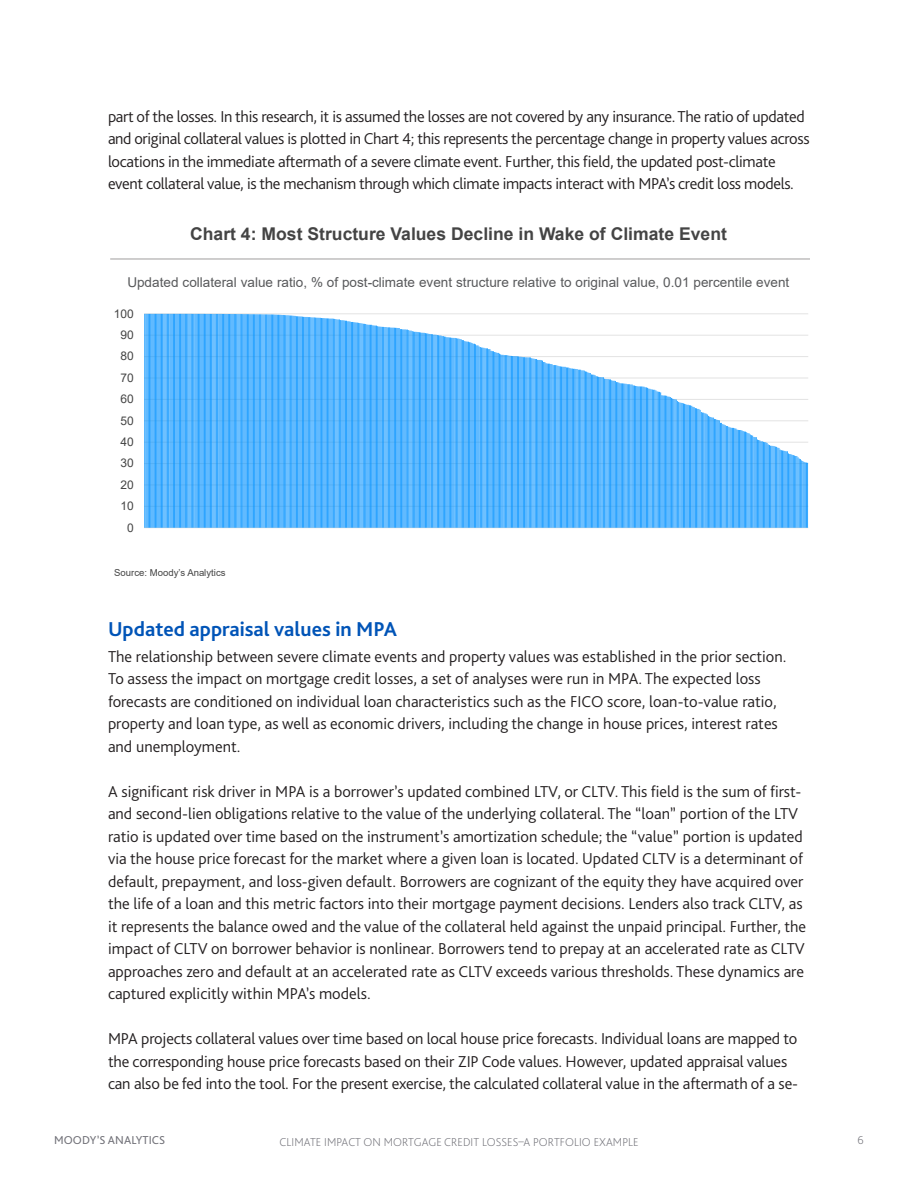
<style>
.page{position:relative;width:918px;height:1188px;background:#fff}
.page>*{position:absolute;margin:0;border:0;box-sizing:border-box;transform-origin:0 0}
.A-Subhead{font:700 21px "Bliss Pro";color:#0054b7}
.t1{font:700 17.55px "Arial";color:#444}
.A-Body{font:300 16.5px/22.5px "Bliss Pro";color:#231f20}
.A-Body-2{font:300 16.5px/22.5px "Bliss Pro";letter-spacing:-.02em;color:#231f20}
.t2{font:13.5px "Arial";color:#58595b}
.t3{font:200 12px "Bliss Pro";letter-spacing:.005em;color:#727279}
.t4{font:12px "Arial";color:#444}
.t5{font:12px "Bliss Pro";letter-spacing:.005em;color:#727279}
.t6{font:9.6px "Arial";color:#444}
</style>
<div class="page">
<svg style="left:144px;top:314px;width:664px;height:214px"></svg>
<hr style="left:110px;top:258px;width:700px;height:2px;background:#c6c5c5">
<p class="A-Body-2" style="left:108px;top:104px;width:703px">part of the losses. In this research, it is assumed the losses are not covered by any insurance. The ratio of updated and original collateral values is plotted in Chart 4; this represents the percentage change in property values across locations in the immediate aftermath of a severe climate event. Further, this field, the updated post-climate event collateral value, is the mechanism through which climate impacts interact with MPA’s credit loss models.</p>
<p class="t1" style="left:190px;top:222px;width:538px">Chart 4: Most Structure Values Decline in Wake of Climate Event</p>
<p class="t2" style="left:127px;top:273px;width:664px">Updated collateral value ratio, % of post-climate event structure relative to original value, 0.01 percentile event</p>
<p class="t4" style="left:114px;top:305px;width:21px">100</p>
<p class="t4" style="left:121px;top:326px;width:15px">90</p>
<p class="t4" style="left:121px;top:348px;width:15px">80</p>
<p class="t4" style="left:121px;top:369px;width:15px">70</p>
<p class="t4" style="left:121px;top:391px;width:15px">60</p>
<p class="t4" style="left:121px;top:412px;width:15px">50</p>
<p class="t4" style="left:121px;top:433px;width:15px">40</p>
<p class="t4" style="left:121px;top:455px;width:15px">30</p>
<p class="t4" style="left:121px;top:476px;width:15px">20</p>
<p class="t4" style="left:121px;top:498px;width:15px">10</p>
<p class="t4" style="left:127px;top:519px;width:8px">0</p>
<p class="t6" style="left:114px;top:566px;width:113px">Source: Moody’s Analytics</p>
<p class="A-Subhead" style="left:108px;top:616px;width:291px">Updated appraisal values in MPA</p>
<p class="A-Body" style="left:108px;top:644px;width:680px">The relationship between severe climate events and property values was established in the prior section.<br>To assess the impact on mortgage credit losses, a set of analyses were run in MPA. The expected loss forecasts are conditioned on individual loan characteristics such as the FICO score, loan-to-value ratio, property and loan type, as well as economic drivers, including the change in house prices, interest rates and unemployment.</p>
<p class="A-Body" style="left:108px;top:779px;width:700px">A significant risk driver in MPA is a borrower’s updated combined LTV, or CLTV. This field is the sum of first&shy;and second-lien obligations relative to the value of the underlying collateral. The “loan” portion of the LTV ratio is updated over time based on the instrument’s amortization schedule; the “value” portion is updated via the house price forecast for the market where a given loan is located. Updated CLTV is a determinant of default, prepayment, and loss-given default. Borrowers are cognizant of the equity they have acquired over the life of a loan and this metric factors into their mortgage payment decisions. Lenders also track CLTV, as it represents the balance owed and the value of the collateral held against the unpaid principal. Further, the impact of CLTV on borrower behavior is nonlinear. Borrowers tend to prepay at an accelerated rate as CLTV approaches zero and default at an accelerated rate as CLTV exceeds various thresholds. These dynamics are captured explicitly within MPA’s models.</p>
<p class="A-Body" style="left:108px;top:1027px;width:692px">MPA projects collateral values over time based on local house price forecasts. Individual loans are mapped to the corresponding house price forecasts based on their ZIP Code values. However, updated appraisal values can also be fed into the tool. For the present exercise, the calculated collateral value in the aftermath of a se-</p>
<p class="t5" style="left:54px;top:1133px;width:113px">MOODY’S ANALYTICS</p>
<p class="t3" style="left:280px;top:1134px;width:361px">CLIMATE I MPACT ON M ORTGAGE CREDIT LOSSES–A PORTFOLIO EXAMPLE</p>
<p class="t3" style="left:858px;top:1133px;width:8px">6</p>
</div>
